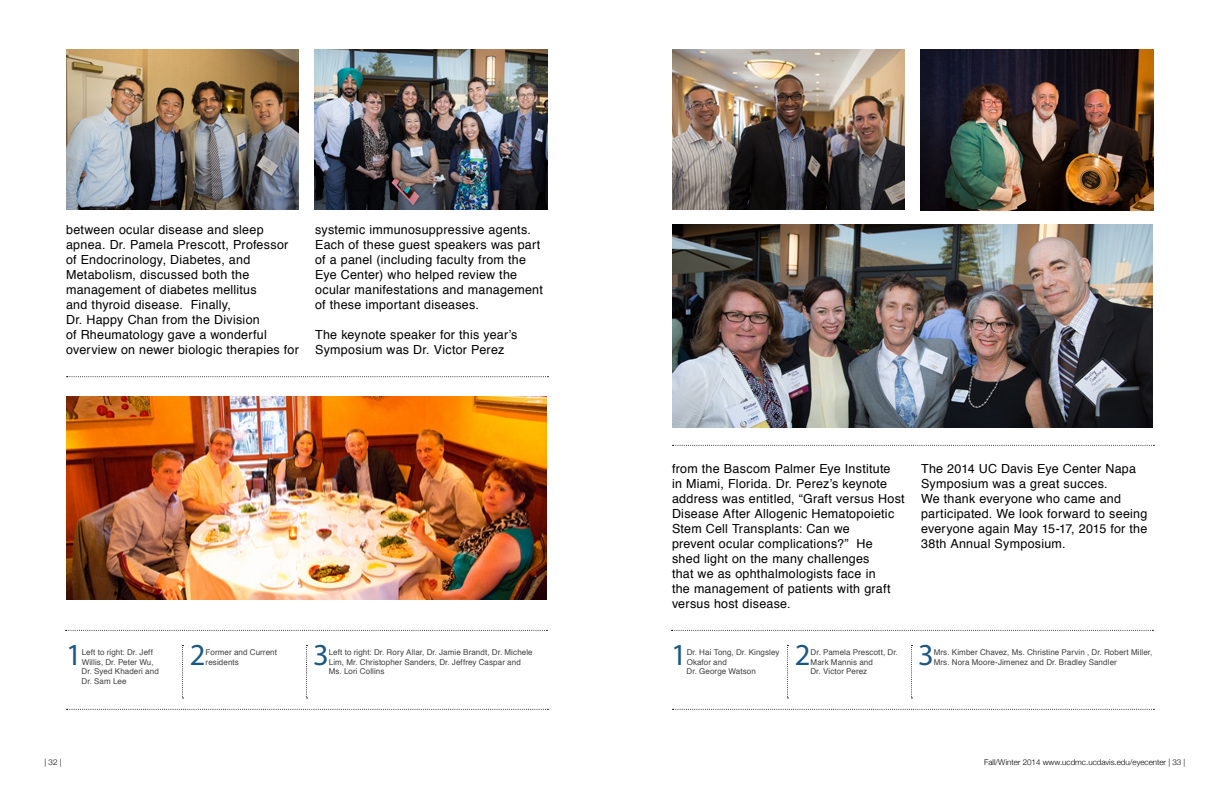
<style>
.page{position:relative;width:1224px;height:792px;background:#fff}
.page>*{position:absolute;margin:0;border:0;box-sizing:border-box;transform-origin:0 0}
.t1{font:30.6px "Myriad Pro";color:#1a5883}
.t2{font:12.5px/15px "Helvetica";letter-spacing:.02em;color:#000}
.t3{font:8px/9.6px "Helvetica";letter-spacing:.01em;color:#414042}
.t4{font:300 8px "Helvetica Neue";color:#000}
</style>
<div class="page">
<img style="left:66px;top:49px;width:233px;height:161px">
<img style="left:66px;top:396px;width:481px;height:203px">
<img style="left:314px;top:49px;width:234px;height:161px">
<svg style="left:67px;top:376px;width:481px;height:1px"></svg>
<svg style="left:66px;top:630px;width:481px;height:1px"></svg>
<svg style="left:306px;top:645px;width:2px;height:53px"></svg>
<svg style="left:67px;top:709px;width:481px;height:1px"></svg>
<img style="left:672px;top:49px;width:233px;height:161px">
<img style="left:672px;top:225px;width:481px;height:203px">
<img style="left:920px;top:50px;width:234px;height:160px">
<svg style="left:673px;top:445px;width:481px;height:1px"></svg>
<svg style="left:671px;top:630px;width:482px;height:1px"></svg>
<svg style="left:911px;top:645px;width:1px;height:53px"></svg>
<svg style="left:673px;top:709px;width:481px;height:1px"></svg>
<svg style="left:787px;top:645px;width:1px;height:53px"></svg>
<svg style="left:182px;top:645px;width:2px;height:53px"></svg>
<p class="t2" style="left:66px;top:223px;width:234px">between ocular disease and sleep apnea. Dr. Pamela Prescott, Professor of Endocrinology, Diabetes, and Metabolism, discussed both the management of diabetes mellitus<br>and thyroid disease. Finally,<br>Dr. Happy Chan from the Division<br>of Rheumatology gave a wonderful overview on newer biologic therapies for</p>
<p class="t2" style="left:315px;top:223px;width:229px">systemic immunosuppressive agents.<br>Each of these guest speakers was part of a panel (including faculty from the Eye Center) who helped review the ocular manifestations and management of these important diseases.</p>
<p class="t2" style="left:315px;top:328px;width:204px">The keynote speaker for this year’s<br>Symposium was Dr. Victor Perez</p>
<h1 class="t1" style="left:66px;top:636px;width:17px">1</h1>
<p class="t3" style="left:82px;top:648px;width:79px">Left to right: Dr. Jeff<br>Willis, Dr. Peter Wu,<br>Dr. Syed Khaderi and<br>Dr. Sam Lee</p>
<h1 class="t1" style="left:190px;top:636px;width:17px">2</h1>
<p class="t3" style="left:206px;top:648px;width:73px">Former and Current residents</p>
<h1 class="t1" style="left:313px;top:636px;width:17px">3</h1>
<p class="t3" style="left:329px;top:648px;width:206px">Left to right: Dr. Rory Allar, Dr. Jamie Brandt, Dr. Michele<br>Lim, Mr. Christopher Sanders, Dr. Jeffrey Caspar and<br>Ms. Lori Collins</p>
<p class="t2" style="left:672px;top:461px;width:234px">from the Bascom Palmer Eye Institute<br>in Miami, Florida. Dr. Perez’s keynote address was entitled, “Graft versus Host Disease After Allogenic Hematopoietic Stem Cell Transplants: Can we<br>prevent ocular complications?” He<br>shed light on the many challenges<br>that we as ophthalmologists face in<br>the management of patients with graft versus host disease.</p>
<p class="t2" style="left:921px;top:461px;width:228px">The 2014 UC Davis Eye Center Napa<br>Symposium was a great succes.<br>We thank everyone who came and participated. We look forward to seeing everyone again May 15-17, 2015 for the<br>38th Annual Symposium.</p>
<h1 class="t1" style="left:671px;top:636px;width:17px">1</h1>
<p class="t3" style="left:687px;top:648px;width:95px">Dr. Hai Tong, Dr. Kingsley<br>Okafor and<br>Dr. George Watson</p>
<h1 class="t1" style="left:795px;top:636px;width:17px">2</h1>
<p class="t3" style="left:810px;top:648px;width:89px">Dr. Pamela Prescott, Dr.<br>Mark Mannis and<br>Dr. Victor Perez</p>
<h1 class="t1" style="left:918px;top:636px;width:17px">3</h1>
<p class="t3" style="left:934px;top:648px;width:220px">Mrs. Kimber Chavez, Ms. Christine Parvin , Dr. Robert Miller,<br>Mrs. Nora Moore-Jimenez and Dr. Bradley Sandler</p>
<p class="t4" style="left:45px;top:755px;width:18px">| 32 |</p>
<p class="t4" style="left:984px;top:755px;width:203px">Fall/Winter 2014 www.ucdmc.ucdavis.edu/eyecenter | 33 |</p>
</div>
